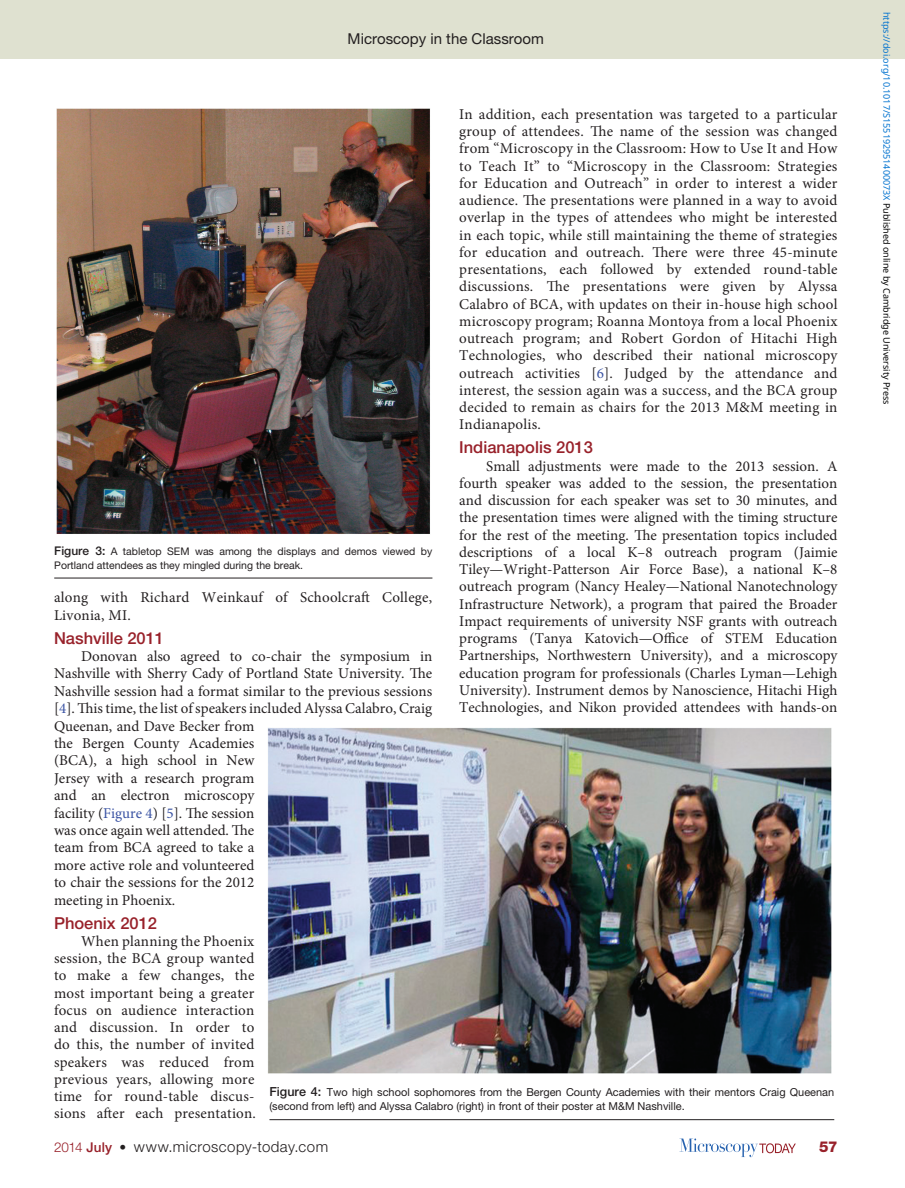
<style>
.page{position:relative;width:905px;height:1188px;background:#fff}
.page>*{position:absolute;margin:0;border:0;box-sizing:border-box;transform-origin:0 0}
.pSec1ttl{font:500 16.5px "Helvetica Neue LT Std";color:#98212a}
.pFirstpara{font:15px/17.2px "Minion Pro";color:#231f20;text-align:justify}
.pPara{font:15px/17.5px "Minion Pro";letter-spacing:.015em;color:#231f20}
.t1{font:300 15px "Helvetica Neue LT Std";letter-spacing:.03em;color:#231f20}
.t2{font:15px "Helvetica Neue LT Std";color:#231f20}
.t3{font:800 15px "Helvetica Neue LT Std";color:#98212a}
.pFigureCaption{font:10.95px/14.1px "Helvetica Neue LT Std";color:#231f20}
.pFigureCaption-2{font:10.5px/13.5px "Helvetica Neue LT Std";color:#231f20}
.t4{font:9px "Noto Sans";color:#0172cf}
.s1{color:#3a53a3}
.s2{font-weight:500;font-size:12px}
.s3{font-weight:500;font-size:12.6px}
.s4{font-size:13.5px;color:#98212a}
.s5{font-weight:500;font-size:13.5px;color:#98212a}
.s6{font-weight:500;font-size:13.5px}
.s7{color:#000}
</style>
<div class="page">
<svg style="left:679px;top:1139px;width:116px;height:18px"></svg>
<div style="left:0;top:0;width:904px;height:58px;background:#dfe1d0"></div>
<img style="left:268px;top:727px;width:564px;height:347px">
<hr style="left:269px;top:1119px;width:565px;height:1px;background:#231f20">
<img style="left:56px;top:108px;width:374px;height:426px">
<hr style="left:54px;top:578px;width:378px;height:1px;background:#231f20">
<p class="t2" style="left:347px;top:30px;width:198px">Microscopy in the Classroom</p>
<p class="pFirstpara" style="left:459px;top:106px;width:380px">In addition, each presentation was targeted to a particular group of attendees. The name of the session was changed from “Microscopy in the Classroom: How to Use It and How to Teach It” to “Microscopy in the Classroom: Strategies for Education and Outreach” in order to interest a wider audience. The presentations were planned in a way to avoid overlap in the types of attendees who might be interested in each topic, while still maintaining the theme of strategies for education and outreach. There were three 45-minute presentations, each followed by extended round-table discussions. The presentations were given by Alyssa Calabro of BCA, with updates on their in-house high school microscopy program; Roanna Montoya from a local Phoenix outreach program; and Robert Gordon of Hitachi High Technologies, who described their national microscopy outreach activities [<span class="s1">6</span>]. Judged by the attendance and interest, the session again was a success, and the BCA group decided to remain as chairs for the 2013 M&amp;M meeting in Indianapolis.</p>
<p class="pSec1ttl" style="left:459px;top:438px;width:135px">Indianapolis 2013</p>
<p class="pFirstpara" style="left:459px;top:457px;width:380px;text-indent:27px">Small adjustments were made to the 2013 session. A fourth speaker was added to the session, the presentation and discussion for each speaker was set to 30 minutes, and the presentation times were aligned with the timing structure for the rest of the meeting. The presentation topics included descriptions of a local K–8 outreach program (Jaimie Tiley—Wright-Patterson Air Force Base), a national K–8 outreach program (Nancy Healey—National Nanotechnology Infrastructure Network), a program that paired the Broader Impact requirements of university NSF grants with outreach programs (Tanya Katovich—Office of STEM Education Partnerships, Northwestern University), and a microscopy education program for professionals (Charles Lyman—Lehigh University). Instrument demos by Nanoscience, Hitachi High Technologies, and Nikon provided attendees with hands-on</p>
<p class="pFigureCaption-2" style="left:54px;top:545px;width:379px"><span class="s2">Figure 3:</span> A tabletop SEM was among the displays and demos viewed by<br>Portland attendees as they mingled during the break.</p>
<p class="pPara" style="left:54px;top:589px;width:379px">along with Richard Weinkauf of Schoolcraft College,<br>Livonia, MI.</p>
<p class="pSec1ttl" style="left:54px;top:628px;width:112px">Nashville 2011</p>
<p class="pFirstpara" style="left:54px;top:648px;width:380px;text-align:left;text-indent:27px">Donovan also agreed to co-chair the symposium in Nashville with Sherry Cady of Portland State University. The Nashville session had a format similar to the previous sessions [<span class="s1">4</span>]. This time, the list of speakers included Alyssa Calabro, Craig Queenan, and Dave Becker from<br>the Bergen County Academies<br>(BCA), a high school in New<br>Jersey with a research program<br>and an electron microscopy<br>facility (<span class="s1">Figure 4</span>) [<span class="s1">5</span>]. The session<br>was once again well attended. The<br>team from BCA agreed to take a<br>more active role and volunteered<br>to chair the sessions for the 2012<br>meeting in Phoenix.</p>
<p class="pSec1ttl" style="left:54px;top:913px;width:105px">Phoenix 2012</p>
<p class="pFirstpara" style="left:54px;top:933px;width:203px;text-indent:27px">When planning the Phoenix session, the BCA group wanted to make a few changes, the most important being a greater focus on audience interaction and discussion. In order to do this, the number of invited speakers was reduced from previous years, allowing more time for round-table discus&shy;sions after each presentation.</p>
<p class="pFigureCaption" style="left:269px;top:1085px;width:566px"><span class="s3">Figure 4:</span> Two high school sophomores from the Bergen County Academies with their mentors Craig Queenan (second from left) and Alyssa Calabro (right) in front of their poster at M&amp;M Nashville.</p>
<p class="t1" style="left:54px;top:1137px;width:275px"><span class="s4">2014</span> <span class="s5">July</span> <span class="s6">•</span> www.microscopy-today.com</p>
<p class="t3" style="left:819px;top:1138px;width:20px">57</p>
<p class="t4" style="left:893px;top:12px;width:395px;rotate:90deg">https://doi.org/10.1017/S155192951400073X <span class="s7">Published online by Cambridge University Press</span></p>
</div>
